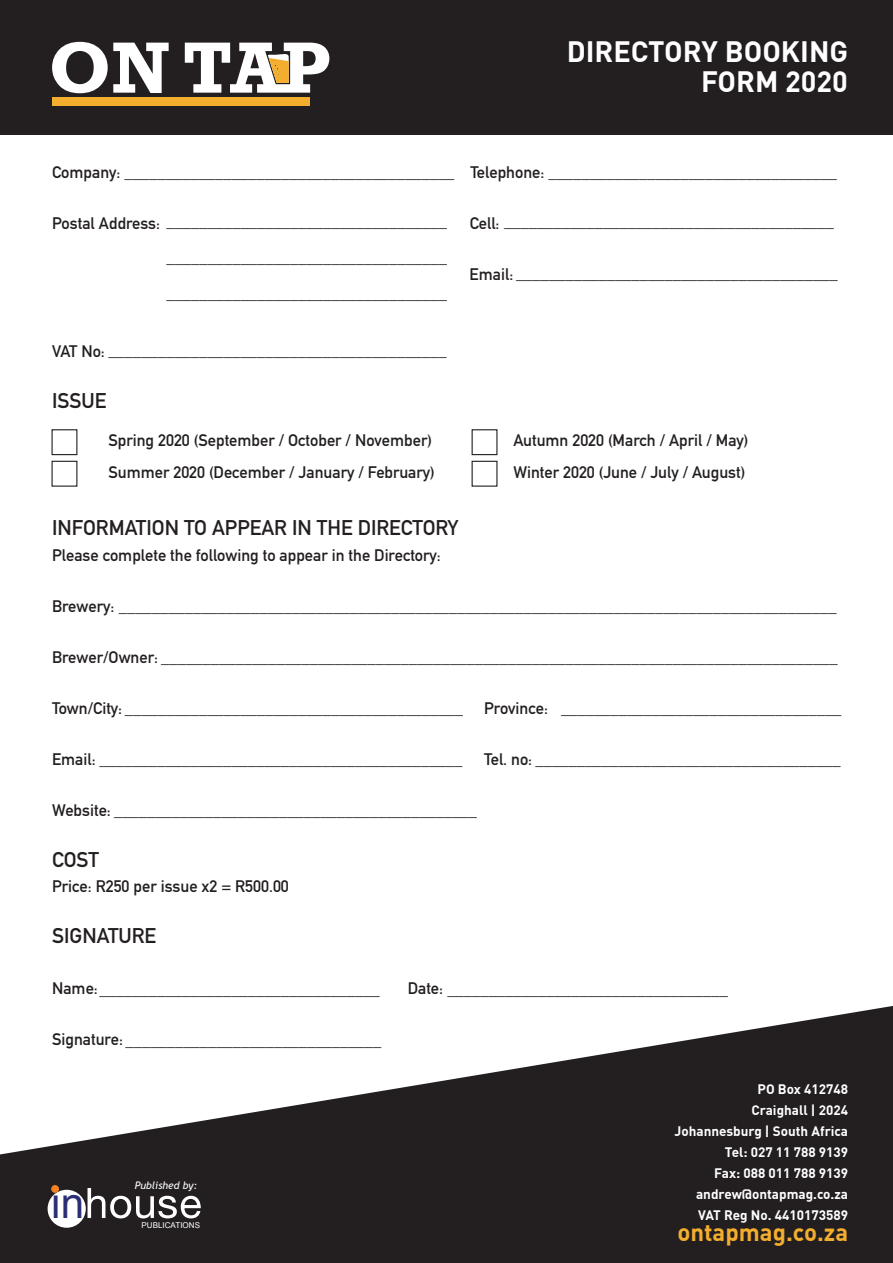
<style>
.page{position:relative;width:893px;height:1263px;background:#fff}
.page>*{position:absolute;margin:0;border:0;box-sizing:border-box;transform-origin:0 0}
.t1{font:42.3px "Arial";color:#2a2d73}
.t2{font:700 28.8px/30px "DIN Pro";color:#fff;text-align:right}
.t3{font:700 24px "DIN Pro";color:#f4ae2d}
.t4{font:21px "DIN Mittelschrift";color:#231f20}
.t5{font:16.5px/36px "DIN Mittelschrift";color:#231f20;text-align:justify}
.t6{font:700 13.5px/21px "DIN Pro";color:#fff;text-align:right}
.t7{font:italic 10.35px "Trebuchet MS";color:#fff}
.t8{font:8.1px "Arial";color:#fff}
</style>
<div class="page">
<div style="left:0;top:0;width:893px;height:135px;background:#231f20"></div>
<svg style="left:52px;top:42px;width:117px;height:51px"></svg>
<div style="left:52px;top:98px;width:258px;height:8px;background:#f4ae2d"></div>
<svg style="left:185px;top:43px;width:144px;height:50px"></svg>
<svg style="left:0;top:1006px;width:893px;height:257px;fill:#231f20"></svg>
<div style="left:48px;top:1190px;width:38px;height:38px;background:#fff;border-radius:50%"></div>
<svg style="left:88px;top:1188px;width:113px;height:30px"></svg>
<div style="left:52px;top:1185px;width:6px;height:7px;background:#f58220;border-radius:50%"></div>
<div style="left:52px;top:1185px;width:7px;height:7px;border:1px solid #f58220;border-radius:50%"></div>
<div style="left:52px;top:429px;width:25px;height:26px;border:1px solid #231f20"></div>
<div style="left:472px;top:429px;width:25px;height:26px;border:1px solid #231f20"></div>
<h2 class="t2" style="left:567px;top:35px;width:283px">DIRECTORY BOOKING<br>FORM 2020</h2>
<p class="t5" style="left:52px;top:154px;width:787px">Company: ________________________________________ Telephone: ___________________________________</p>
<p class="t5" style="left:52px;top:205px;width:110px">Postal Address:</p>
<p class="t5" style="left:470px;top:205px;width:31px">Cell:</p>
<p class="t5" style="left:470px;top:255px;width:370px">Email: _______________________________________</p>
<p class="t5" style="left:166px;top:203px;width:282px">__________________________________ __________________________________ __________________________________</p>
<p class="t5" style="left:504px;top:203px;width:331px">________________________________________</p>
<p class="t5" style="left:52px;top:332px;width:396px">VAT No: _________________________________________</p>
<p class="t4" style="left:52px;top:388px;width:56px">ISSUE</p>
<p class="t5" style="left:108px;top:422px;width:325px">Spring 2020 (September / October / November)</p>
<p class="t5" style="left:513px;top:422px;width:236px">Autumn 2020 (March / April / May)</p>
<p class="t5" style="left:108px;top:454px;width:328px">Summer 2020 (December / January / February)</p>
<p class="t5" style="left:513px;top:454px;width:233px">Winter 2020 (June / July / August)</p>
<p class="t4" style="left:52px;top:515px;width:408px">INFORMATION TO APPEAR IN THE DIRECTORY</p>
<p class="t5" style="left:52px;top:537px;width:390px">Please complete the following to appear in the Directory:</p>
<p class="t5" style="left:52px;top:588px;width:786px">Brewery: _______________________________________________________________________________________</p>
<p class="t5" style="left:52px;top:639px;width:787px">Brewer/Owner: __________________________________________________________________________________</p>
<p class="t5" style="left:52px;top:690px;width:413px">Town/City: _________________________________________</p>
<p class="t5" style="left:484px;top:690px;width:65px">Province:</p>
<p class="t5" style="left:52px;top:741px;width:412px">Email: ____________________________________________</p>
<p class="t5" style="left:484px;top:741px;width:358px">Tel. no: _____________________________________</p>
<p class="t5" style="left:52px;top:792px;width:427px">Website: ____________________________________________</p>
<p class="t4" style="left:52px;top:847px;width:49px">COST</p>
<p class="t5" style="left:52px;top:868px;width:238px">Price: R250 per issue x2 = R500.00</p>
<p class="t4" style="left:52px;top:923px;width:106px">SIGNATURE</p>
<p class="t5" style="left:52px;top:971px;width:329px">Name:__________________________________</p>
<p class="t5" style="left:408px;top:971px;width:322px">Date: __________________________________</p>
<p class="t5" style="left:52px;top:1022px;width:331px">Signature: _______________________________</p>
<p class="t5" style="left:561px;top:690px;width:282px">__________________________________</p>
<h1 class="t1" style="left:51px;top:1175px;width:34px">in</h1>
<p class="t7" style="left:135px;top:1179px;width:64px">Published by:</p>
<p class="t8" style="left:142px;top:1220px;width:60px">PUBLICATIONS</p>
<p class="t6" style="left:674px;top:1078px;width:175px">PO Box 412748<br>Craighall | 2024<br>Johannesburg | South Africa<br>Tel: 027 11 788 9139<br>Fax: 088 011 788 9139 andrew@ontapmag.co.za<br>VAT Reg No. 4410173589</p>
<h3 class="t3" style="left:677px;top:1216px;width:172px">ontapmag.co.za</h3>
</div>
